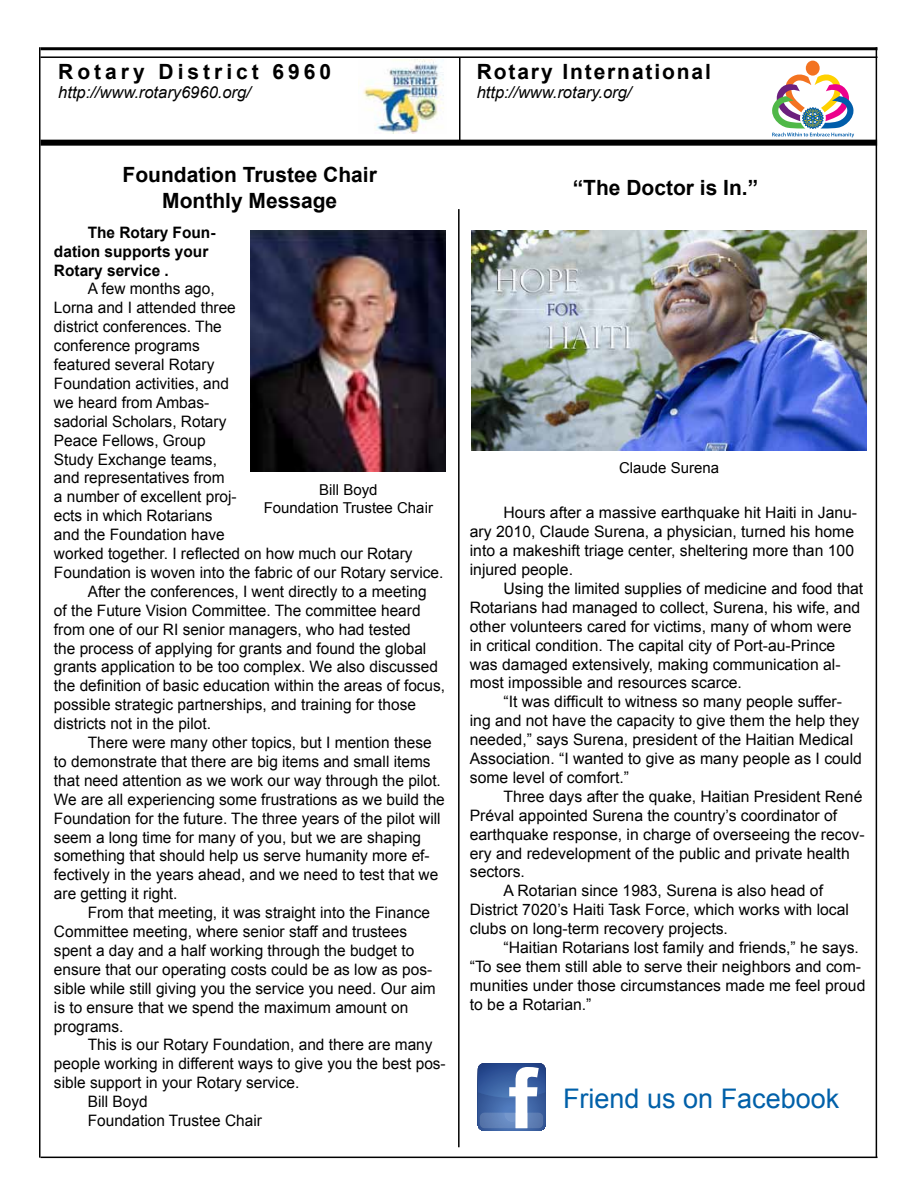
<style>
.page{position:relative;width:918px;height:1188px;background:#fff}
.page>*{position:absolute;margin:0;border:0;box-sizing:border-box;transform-origin:0 0}
.t1{font:27px "Arial";color:#0060a9}
.t2{font:700 21px/25.2px "Arial";color:#000;text-align:center}
.t3{font:700 21px "Arial";letter-spacing:.09em;color:#000}
.t4{font:700 21px "Arial";letter-spacing:.19em;color:#000}
.t5{font:italic 16.5px "Arial";color:#000}
.t6{font:15.75px/18.9px "Arial";color:#000}
.t7{font:700 15.75px/18.9px "Arial";color:#000}
.t8{font:15px/18px "Arial";color:#000;text-align:center}
</style>
<div class="page">
<img style="left:363px;top:59px;width:81px;height:74px">
<hr style="left:39px;top:47px;width:1px;height:1111px;background:#000">
<hr style="left:876px;top:47px;width:1px;height:1111px;background:#000">
<hr style="left:40px;top:47px;width:838px;height:3px;background:#000">
<hr style="left:40px;top:56px;width:838px;height:2px;background:#000">
<hr style="left:459px;top:57px;width:1px;height:85px;background:#000">
<hr style="left:40px;top:1157px;width:838px;height:1px;background:#000">
<div style="left:40px;top:140px;width:837px;height:6px;background:#000"></div>
<svg style="left:478px;top:1063px;width:67px;height:68px"></svg>
<hr style="left:458px;top:209px;width:2px;height:938px;background:#000">
<div style="left:806px;top:61px;width:14px;height:15px;background:#f37321;border-radius:50%"></div>
<svg style="left:772px;top:73px;width:82px;height:65px"></svg>
<img style="left:251px;top:230px;width:195px;height:241px">
<img style="left:471px;top:230px;width:395px;height:220px">
<h2 class="t4" style="left:58px;top:57px;width:275px">Rotary District 6960</h2>
<p class="t5" style="left:58px;top:82px;width:194px">http://www.rotary6960.org/</p>
<h2 class="t3" style="left:477px;top:57px;width:236px">Rotary International</h2>
<p class="t5" style="left:477px;top:82px;width:156px">http://www.rotary.org/</p>
<h2 class="t2" style="left:123px;top:163px;width:256px">Foundation Trustee Chair<br>Monthly Message</h2>
<p class="t7" style="left:54px;top:223px;width:163px;text-indent:34px">The Rotary Foun&shy;dation supports your<br>Rotary service .</p>
<p class="t6" style="left:88px;top:280px;width:128px">A few months ago,</p>
<p class="t6" style="left:54px;top:299px;width:183px">Lorna and I attended three</p>
<p class="t6" style="left:54px;top:317px;width:169px">district conferences. The</p>
<p class="t6" style="left:54px;top:336px;width:147px">conference programs</p>
<p class="t6" style="left:54px;top:355px;width:162px">featured several Rotary</p>
<p class="t6" style="left:54px;top:374px;width:177px">Foundation activities, and</p>
<p class="t6" style="left:54px;top:393px;width:157px">we heard from Ambas-</p>
<p class="t6" style="left:54px;top:412px;width:174px">sadorial Scholars, Rotary</p>
<p class="t6" style="left:54px;top:431px;width:153px">Peace Fellows, Group</p>
<p class="t6" style="left:54px;top:450px;width:165px">Study Exchange teams,</p>
<p class="t6" style="left:54px;top:469px;width:172px">and representatives from</p>
<p class="t6" style="left:54px;top:488px;width:184px">a number of excellent proj-</p>
<p class="t6" style="left:54px;top:506px;width:160px">ects in which Rotarians</p>
<p class="t6" style="left:54px;top:525px;width:172px">and the Foundation have</p>
<p class="t6" style="left:54px;top:544px;width:360px">worked together. I reflected on how much our Rotary</p>
<p class="t6" style="left:54px;top:563px;width:391px">Foundation is woven into the fabric of our Rotary service.</p>
<p class="t6" style="left:88px;top:582px;width:340px">After the conferences, I went directly to a meeting</p>
<p class="t6" style="left:54px;top:601px;width:368px">of the Future Vision Committee. The committee heard</p>
<p class="t6" style="left:54px;top:620px;width:358px">from one of our RI senior managers, who had tested</p>
<p class="t6" style="left:54px;top:639px;width:374px">the process of applying for grants and found the global</p>
<p class="t6" style="left:54px;top:658px;width:386px">grants application to be too complex. We also discussed</p>
<p class="t6" style="left:54px;top:677px;width:393px">the definition of basic education within the areas of focus,</p>
<p class="t6" style="left:54px;top:695px;width:364px">possible strategic partnerships, and training for those</p>
<p class="t6" style="left:54px;top:714px;width:158px">districts not in the pilot.</p>
<p class="t6" style="left:88px;top:733px;width:346px">There were many other topics, but I mention these</p>
<p class="t6" style="left:54px;top:752px;width:378px">to demonstrate that there are big items and small items</p>
<p class="t6" style="left:54px;top:771px;width:388px">that need attention as we work our way through the pilot.</p>
<p class="t6" style="left:54px;top:790px;width:392px">We are all experiencing some frustrations as we build the</p>
<p class="t6" style="left:54px;top:809px;width:388px">Foundation for the future. The three years of the pilot will</p>
<p class="t6" style="left:54px;top:828px;width:369px">seem a long time for many of you, but we are shaping</p>
<p class="t6" style="left:54px;top:847px;width:377px">something that should help us serve humanity more ef-</p>
<p class="t6" style="left:54px;top:866px;width:386px">fectively in the years ahead, and we need to test that we</p>
<p class="t6" style="left:54px;top:884px;width:125px">are getting it right.</p>
<p class="t6" style="left:88px;top:903px;width:344px">From that meeting, it was straight into the Finance</p>
<p class="t6" style="left:54px;top:922px;width:355px">Committee meeting, where senior staff and trustees</p>
<p class="t6" style="left:54px;top:941px;width:362px">spent a day and a half working through the budget to</p>
<p class="t6" style="left:54px;top:960px;width:380px">ensure that our operating costs could be as low as pos-</p>
<p class="t6" style="left:54px;top:979px;width:383px">sible while still giving you the service you need. Our aim</p>
<p class="t6" style="left:54px;top:998px;width:356px">is to ensure that we spend the maximum amount on</p>
<p class="t6" style="left:54px;top:1017px;width:71px">programs.</p>
<p class="t6" style="left:88px;top:1036px;width:346px">This is our Rotary Foundation, and there are many</p>
<p class="t6" style="left:54px;top:1055px;width:393px">people working in different ways to give you the best pos-</p>
<p class="t6" style="left:54px;top:1073px;width:247px">sible support in your Rotary service.</p>
<p class="t6" style="left:88px;top:1092px;width:62px">Bill Boyd</p>
<p class="t6" style="left:88px;top:1111px;width:176px">Foundation Trustee Chair</p>
<p class="t8" style="left:264px;top:481px;width:171px">Bill Boyd<br>Foundation Trustee Chair</p>
<h2 class="t2" style="left:573px;top:176px;width:187px">“The Doctor is In.”</h2>
<p class="t8" style="left:619px;top:459px;width:102px">Claude Surena</p>
<p class="t6" style="left:470px;top:504px;width:389px;text-indent:34px">Hours after a massive earthquake hit Haiti in Janu&shy;ary 2010, Claude Surena, a physician, turned his home into a makeshift triage center, sheltering more than 100 injured people.</p>
<p class="t6" style="left:470px;top:579px;width:395px;text-indent:34px">Using the limited supplies of medicine and food that Rotarians had managed to collect, Surena, his wife, and other volunteers cared for victims, many of whom were in critical condition. The capital city of Port-au-Prince was damaged extensively, making communication al&shy;most impossible and resources scarce.</p>
<p class="t6" style="left:470px;top:693px;width:394px;text-indent:34px">“It was difficult to witness so many people suffer&shy;ing and not have the capacity to give them the help they needed,” says Surena, president of the Haitian Medical Association. “I wanted to give as many people as I could some level of comfort.”</p>
<p class="t6" style="left:504px;top:787px;width:360px">Three days after the quake, Haitian President René</p>
<p class="t6" style="left:470px;top:806px;width:369px">Préval appointed Surena the country’s coordinator of</p>
<p class="t6" style="left:470px;top:825px;width:396px">earthquake response, in charge of overseeing the recov-</p>
<p class="t6" style="left:470px;top:844px;width:381px">ery and redevelopment of the public and private health</p>
<p class="t6" style="left:470px;top:863px;width:57px">sectors.</p>
<p class="t6" style="left:504px;top:882px;width:321px">A Rotarian since 1983, Surena is also head of</p>
<p class="t6" style="left:470px;top:900px;width:381px">District 7020’s Haiti Task Force, which works with local</p>
<p class="t6" style="left:470px;top:919px;width:260px">clubs on long-term recovery projects.</p>
<p class="t6" style="left:504px;top:938px;width:357px">“Haitian Rotarians lost family and friends,” he says.</p>
<p class="t6" style="left:470px;top:957px;width:393px">“To see them still able to serve their neighbors and com-</p>
<p class="t6" style="left:470px;top:976px;width:397px">munities under those circumstances made me feel proud</p>
<p class="t6" style="left:470px;top:995px;width:123px">to be a Rotarian.”</p>
<h1 class="t1" style="left:563px;top:1081px;width:278px">Friend us on Facebook</h1>
</div>
